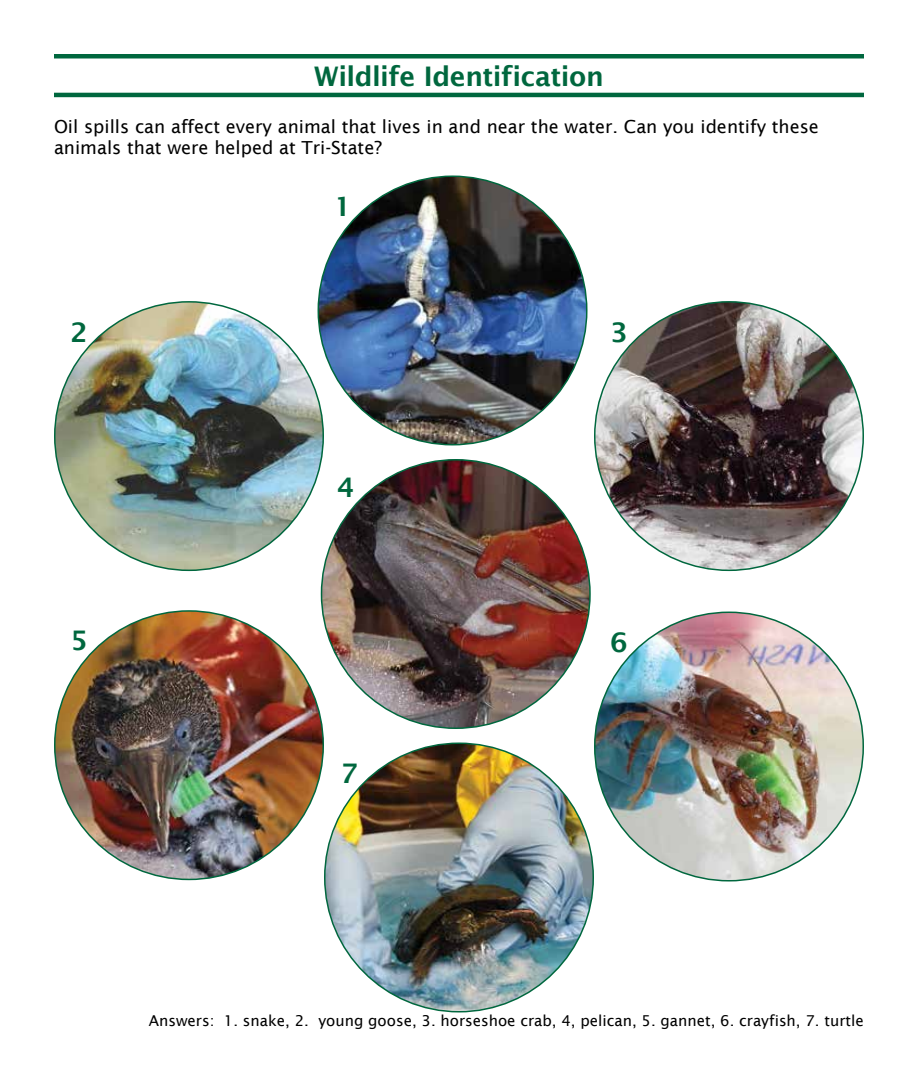
<style>
.page{position:relative;width:918px;height:1080px;background:#fff}
.page>*{position:absolute;margin:0;border:0;box-sizing:border-box;transform-origin:0 0}
.t1{font:600 27px "Lucida Sans";letter-spacing:-.015em;color:#00673e}
.t2{font:18px/21.6px "Lucida Sans";color:#000}
.t3{font:15px "Lucida Sans";color:#000}
</style>
<div class="page">
<img style="left:55px;top:302px;width:268px;height:268px;border-radius:134px">
<img style="left:595px;top:302px;width:268px;height:268px;border-radius:134px">
<img style="left:322px;top:460px;width:268px;height:268px;border-radius:134px">
<img style="left:55px;top:611px;width:268px;height:268px;border-radius:134px">
<img style="left:595px;top:612px;width:268px;height:269px;border-radius:134px">
<img style="left:325px;top:743px;width:268px;height:269px;border-radius:134px">
<img style="left:318px;top:176px;width:269px;height:269px;border-radius:134px">
<hr style="left:54px;top:93px;width:810px;height:4px;background:#00673e">
<hr style="left:54px;top:54px;width:810px;height:4px;background:#00673e">
<h1 class="t1" style="left:314px;top:61px;width:291px">Wildlife Identification</h1>
<p class="t2" style="left:54px;top:115px;width:766px">Oil spills can affect every animal that lives in and near the water. Can you identify these animals that were helped at Tri-State?</p>
<h1 class="t1" style="left:334px;top:191px;width:19px">1</h1>
<h1 class="t1" style="left:71px;top:317px;width:19px">2</h1>
<h1 class="t1" style="left:611px;top:317px;width:19px">3</h1>
<h1 class="t1" style="left:337px;top:472px;width:19px">4</h1>
<h1 class="t1" style="left:71px;top:625px;width:19px">5</h1>
<h1 class="t1" style="left:611px;top:627px;width:19px">6</h1>
<h1 class="t1" style="left:341px;top:758px;width:19px">7</h1>
<p class="t3" style="left:149px;top:1012px;width:717px">Answers: 1. snake, 2. young goose, 3. horseshoe crab, 4, pelican, 5. gannet, 6. crayfish, 7. turtle</p>
</div>
